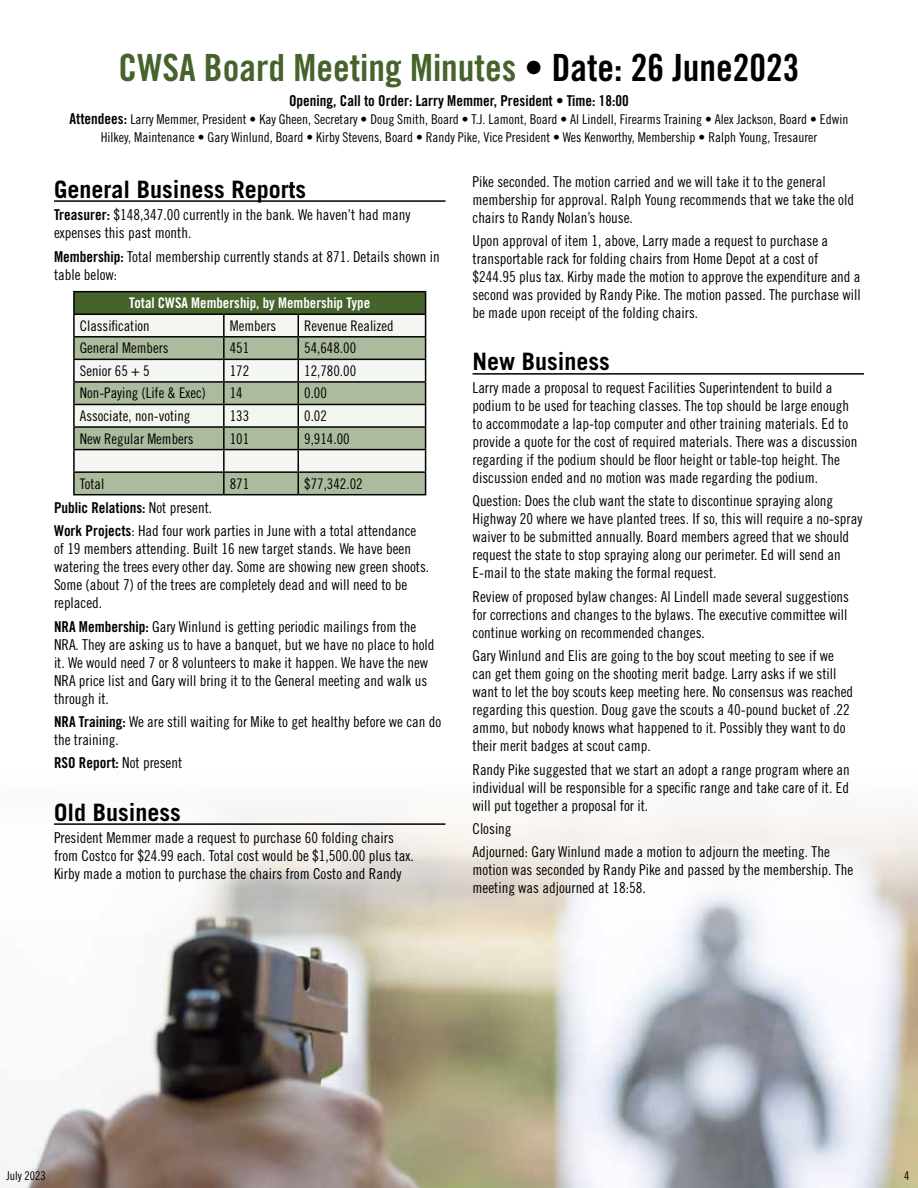
<style>
.page{position:relative;width:918px;height:1188px;background:#fff}
.page>*{position:absolute;margin:0;border:0;box-sizing:border-box;transform-origin:0 0}
.t1{font:37.5px "Trade Gothic LT Std Bd Cn 20";color:#45632b}
.t2{font:700 24px "Trade Gothic LT Std";color:#000}
.t3{font:15px/18px "Trade Gothic LT Std Cn 18";color:#000}
.t4{font:15px "Trade Gothic LT Std Bd Cn 20";color:#000}
.t5{font:14.7px "Trade Gothic LT Std Cn 18";color:#000}
.t6{font:14.7px "Trade Gothic LT Std Bd Cn 20";color:#fff}
.t7{font:13.5px/18px "Trade Gothic LT Std Cn 18";color:#000;text-align:center}
.t8{font:12px "Trade Gothic LT Std Cn 18";color:#000}
.s1{color:#000}
.s2{font-family:"Trade Gothic LT Std Bd Cn 20";font-size:15px}
.s3{font-family:"Trade Gothic LT Std Bd Cn 20"}
.s4{font-family:"Trade Gothic LT Std Cn 18"}
</style>
<div class="page">
<img style="left:23px;top:809px;width:895px;height:379px">
<hr style="left:54px;top:200px;width:392px;height:2px;background:#000">
<hr style="left:54px;top:823px;width:392px;height:2px;background:#000">
<div style="left:74px;top:292px;width:352px;height:22px;background:#45632b"></div>
<div style="left:75px;top:315px;width:350px;height:21px;background:#f4f6f2"></div>
<svg style="left:75px;top:338px;width:350px;height:156px;fill:#acbb9d"></svg>
<hr style="left:73px;top:291px;width:151px;height:1px;background:#000">
<hr style="left:73px;top:292px;width:2px;height:21px;background:#000">
<hr style="left:224px;top:291px;width:74px;height:1px;background:#000">
<hr style="left:298px;top:291px;width:128px;height:1px;background:#000">
<hr style="left:73px;top:313px;width:151px;height:2px;background:#000">
<hr style="left:73px;top:315px;width:2px;height:21px;background:#000">
<hr style="left:224px;top:313px;width:74px;height:2px;background:#000">
<hr style="left:223px;top:315px;width:2px;height:21px;background:#000">
<hr style="left:298px;top:313px;width:128px;height:2px;background:#000">
<hr style="left:73px;top:336px;width:151px;height:2px;background:#000">
<hr style="left:73px;top:338px;width:2px;height:21px;background:#000">
<hr style="left:224px;top:336px;width:74px;height:2px;background:#000">
<hr style="left:223px;top:338px;width:2px;height:21px;background:#000">
<hr style="left:298px;top:336px;width:128px;height:2px;background:#000">
<hr style="left:73px;top:359px;width:151px;height:1px;background:#000">
<hr style="left:73px;top:360px;width:2px;height:21px;background:#000">
<hr style="left:224px;top:359px;width:74px;height:1px;background:#000">
<hr style="left:223px;top:360px;width:2px;height:21px;background:#000">
<hr style="left:298px;top:359px;width:128px;height:1px;background:#000">
<hr style="left:73px;top:381px;width:151px;height:2px;background:#000">
<hr style="left:73px;top:383px;width:2px;height:21px;background:#000">
<hr style="left:224px;top:381px;width:74px;height:2px;background:#000">
<hr style="left:223px;top:383px;width:2px;height:21px;background:#000">
<hr style="left:298px;top:381px;width:128px;height:2px;background:#000">
<hr style="left:73px;top:404px;width:151px;height:1px;background:#000">
<hr style="left:73px;top:405px;width:2px;height:21px;background:#000">
<hr style="left:224px;top:404px;width:74px;height:1px;background:#000">
<hr style="left:223px;top:405px;width:2px;height:21px;background:#000">
<hr style="left:298px;top:404px;width:128px;height:1px;background:#000">
<hr style="left:73px;top:426px;width:151px;height:2px;background:#000">
<hr style="left:73px;top:428px;width:2px;height:21px;background:#000">
<hr style="left:224px;top:426px;width:74px;height:2px;background:#000">
<hr style="left:223px;top:428px;width:2px;height:21px;background:#000">
<hr style="left:298px;top:426px;width:128px;height:2px;background:#000">
<hr style="left:73px;top:449px;width:151px;height:1px;background:#000">
<hr style="left:73px;top:450px;width:2px;height:21px;background:#000">
<hr style="left:224px;top:449px;width:74px;height:1px;background:#000">
<hr style="left:223px;top:450px;width:2px;height:21px;background:#000">
<hr style="left:298px;top:449px;width:128px;height:1px;background:#000">
<hr style="left:73px;top:471px;width:151px;height:2px;background:#000">
<hr style="left:73px;top:473px;width:2px;height:21px;background:#000">
<hr style="left:224px;top:471px;width:74px;height:2px;background:#000">
<hr style="left:223px;top:473px;width:2px;height:21px;background:#000">
<hr style="left:298px;top:471px;width:128px;height:2px;background:#000">
<svg style="left:298px;top:315px;width:1px;height:179px"></svg>
<svg style="left:425px;top:292px;width:1px;height:202px"></svg>
<hr style="left:73px;top:494px;width:151px;height:1px;background:#000">
<hr style="left:224px;top:494px;width:74px;height:1px;background:#000">
<hr style="left:298px;top:494px;width:128px;height:1px;background:#000">
<hr style="left:472px;top:373px;width:392px;height:2px;background:#000">
<h1 class="t1" style="left:119px;top:45px;width:682px">CWSA Board Meeting Minutes <span class="s1">• Date: 26 June2023</span></h1>
<p class="t4" style="left:289px;top:91px;width:341px">Opening, Call to Order: Larry Memmer, President • Time: 18:00</p>
<p class="t7" style="left:70px;top:110px;width:780px"><span class="s2">Attendees:</span> Larry Memmer, President • Kay Gheen, Secretary • Doug Smith, Board • T.J. Lamont, Board • Al Lindell, Firearms Training • Alex Jackson, Board • Edwin<br>Hilkey, Maintenance • Gary Winlund, Board • Kirby Stevens, Board • Randy Pike, Vice President • Wes Kenworthy, Membership • Ralph Young, Tresaurer</p>
<h2 class="t2" style="left:54px;top:174px;width:253px">General Business Reports</h2>
<p class="t3" style="left:54px;top:206px;width:358px"><span class="s3">Treasurer:</span> $148,347.00 currently in the bank. We haven’t had many expenses this past month.</p>
<p class="t3" style="left:54px;top:247px;width:387px"><span class="s3">Membership:</span> Total membership currently stands at 871. Details shown in table below:</p>
<p class="t6" style="left:129px;top:294px;width:242px">Total CWSA Membership, by Membership Type</p>
<p class="t5" style="left:80px;top:317px;width:71px">Classification</p>
<p class="t5" style="left:230px;top:317px;width:48px">Members</p>
<p class="t5" style="left:304px;top:317px;width:91px">Revenue Realized</p>
<p class="t5" style="left:80px;top:339px;width:90px">General Members</p>
<p class="t5" style="left:230px;top:339px;width:21px">451</p>
<p class="t5" style="left:304px;top:339px;width:53px">54,648.00</p>
<p class="t5" style="left:80px;top:362px;width:71px">Senior 65 + 5</p>
<p class="t5" style="left:230px;top:362px;width:21px">172</p>
<p class="t5" style="left:304px;top:362px;width:53px">12,780.00</p>
<p class="t5" style="left:80px;top:384px;width:127px">Non-Paying (Life &amp; Exec)</p>
<p class="t5" style="left:230px;top:384px;width:14px">14</p>
<p class="t5" style="left:304px;top:384px;width:24px">0.00</p>
<p class="t5" style="left:80px;top:407px;width:112px">Associate, non-voting</p>
<p class="t5" style="left:230px;top:407px;width:21px">133</p>
<p class="t5" style="left:304px;top:407px;width:24px">0.02</p>
<p class="t5" style="left:80px;top:430px;width:115px">New Regular Members</p>
<p class="t5" style="left:230px;top:430px;width:21px">101</p>
<p class="t5" style="left:304px;top:430px;width:47px">9,914.00</p>
<p class="t5" style="left:80px;top:475px;width:26px">Total</p>
<p class="t5" style="left:230px;top:475px;width:21px">871</p>
<p class="t5" style="left:304px;top:475px;width:60px">$77,342.02</p>
<p class="t4" style="left:54px;top:498px;width:160px">Public Relations: <span class="s4">Not present.</span></p>
<p class="t3" style="left:54px;top:522px;width:377px"><span class="s3">Work Projects</span>: Had four work parties in June with a total attendance of 19 members attending. Built 16 new target stands. We have been watering the trees every other day. Some are showing new green shoots.<br>Some (about 7) of the trees are completely dead and will need to be replaced.</p>
<p class="t3" style="left:54px;top:617px;width:382px"><span class="s3">NRA Membership:</span> Gary Winlund is getting periodic mailings from the NRA. They are asking us to have a banquet, but we have no place to hold it. We would need 7 or 8 volunteers to make it happen. We have the new NRA price list and Gary will bring it to the General meeting and walk us through it.</p>
<p class="t3" style="left:54px;top:713px;width:389px"><span class="s3">NRA Training:</span> We are still waiting for Mike to get healthy before we can do the training.</p>
<p class="t4" style="left:54px;top:754px;width:130px">RSO Report: <span class="s4">Not present</span></p>
<h2 class="t2" style="left:54px;top:797px;width:128px">Old Business</h2>
<p class="t3" style="left:54px;top:829px;width:361px">President Memmer made a request to purchase 60 folding chairs from Costco for $24.99 each. Total cost would be $1,500.00 plus tax.<br>Kirby made a motion to purchase the chairs from Costo and Randy</p>
<p class="t3" style="left:472px;top:172px;width:383px">Pike seconded. The motion carried and we will take it to the general membership for approval. Ralph Young recommends that we take the old chairs to Randy Nolan’s house.</p>
<p class="t3" style="left:472px;top:232px;width:390px">Upon approval of item 1, above, Larry made a request to purchase a transportable rack for folding chairs from Home Depot at a cost of $244.95 plus tax. Kirby made the motion to approve the expenditure and a second was provided by Randy Pike. The motion passed. The purchase will be made upon receipt of the folding chairs.</p>
<h2 class="t2" style="left:472px;top:347px;width:139px">New Business</h2>
<p class="t3" style="left:472px;top:378px;width:386px">Larry made a proposal to request Facilities Superintendent to build a podium to be used for teaching classes. The top should be large enough to accommodate a lap-top computer and other training materials. Ed to provide a quote for the cost of required materials. There was a discussion regarding if the podium should be floor height or table-top height. The discussion ended and no motion was made regarding the podium.</p>
<p class="t3" style="left:472px;top:492px;width:391px">Question: Does the club want the state to discontinue spraying along Highway 20 where we have planted trees. If so, this will require a no-spray waiver to be submitted annually. Board members agreed that we should request the state to stop spraying along our perimeter. Ed will send an E-mail to the state making the formal request.</p>
<p class="t3" style="left:472px;top:587px;width:378px;text-align:justify">Review of proposed bylaw changes: Al Lindell made several suggestions for corrections and changes to the bylaws. The executive committee will continue working on recommended changes.</p>
<p class="t3" style="left:472px;top:647px;width:382px">Gary Winlund and Elis are going to the boy scout meeting to see if we can get them going on the shooting merit badge. Larry asks if we still want to let the boy scouts keep meeting here. No consensus was reached regarding this question. Doug gave the scouts a 40-pound bucket of .22 ammo, but nobody knows what happened to it. Possibly they want to do their merit badges at scout camp.</p>
<p class="t3" style="left:472px;top:760px;width:379px;text-align:justify">Randy Pike suggested that we start an adopt a range program where an individual will be responsible for a specific range and take care of it. Ed will put together a proposal for it.</p>
<p class="t3" style="left:472px;top:817px;width:359px;line-height:23.4px">Closing<br>Adjourned: Gary Winlund made a motion to adjourn the meeting. The</p>
<p class="t3" style="left:472px;top:861px;width:382px">motion was seconded by Randy Pike and passed by the membership. The meeting was adjourned at 18:58.</p>
<p class="t8" style="left:6px;top:1168px;width:41px">July 2023</p>
<p class="t8" style="left:904px;top:1168px;width:7px">4</p>
</div>
